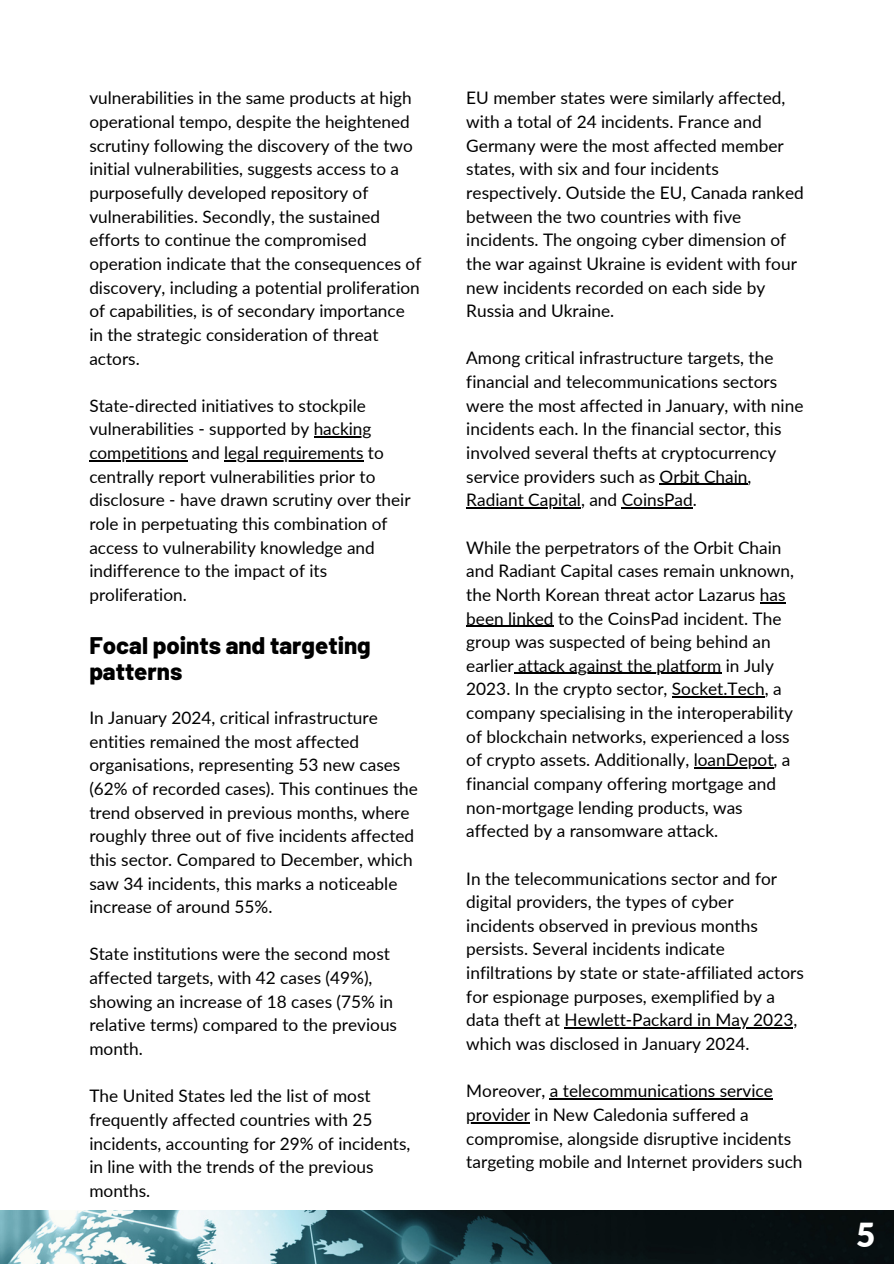
<style>
.page{position:relative;width:894px;height:1264px;background:#fff}
.page>*{position:absolute;margin:0;border:0;box-sizing:border-box;transform-origin:0 0}
.t1{font:900 33.15px "Lato";color:#fff}
.t2{font:800 24px/25.8px "Barlow";color:#000}
.t3{font:17.25px/23.7px "Lato";color:#000}
</style>
<div class="page">
<img style="left:0;top:1210px;width:893px;height:53px">
<hr style="left:313px;top:436px;width:58px;height:1px;background:#000">
<hr style="left:89px;top:460px;width:98px;height:1px;background:#000">
<hr style="left:224px;top:460px;width:139px;height:1px;background:#000">
<hr style="left:659px;top:484px;width:88px;height:1px;background:#000">
<hr style="left:466px;top:507px;width:115px;height:1px;background:#000">
<hr style="left:621px;top:507px;width:71px;height:1px;background:#000">
<svg style="left:760px;top:602px;width:25px;height:1px"></svg>
<hr style="left:466px;top:625px;width:87px;height:1px;background:#000">
<hr style="left:513px;top:673px;width:208px;height:1px;background:#000">
<hr style="left:671px;top:696px;width:93px;height:1px;background:#000">
<hr style="left:693px;top:767px;width:80px;height:1px;background:#000">
<hr style="left:564px;top:1027px;width:229px;height:1px;background:#000">
<hr style="left:549px;top:1098px;width:223px;height:1px;background:#000">
<hr style="left:466px;top:1121px;width:64px;height:2px;background:#000">
<p class="t3" style="left:89px;top:86px;width:333px">vulnerabilities in the same products at high operational tempo, despite the heightened scrutiny following the discovery of the two initial vulnerabilities, suggests access to a purposefully developed repository of vulnerabilities. Secondly, the sustained efforts to continue the compromised operation indicate that the consequences of discovery, including a potential proliferation of capabilities, is of secondary importance in the strategic consideration of threat actors.</p>
<p class="t3" style="left:89px;top:393px;width:323px">State-directed initiatives to stockpile vulnerabilities - supported by hacking competitions and legal requirements to centrally report vulnerabilities prior to disclosure - have drawn scrutiny over their role in perpetuating this combination of access to vulnerability knowledge and indifference to the impact of its proliferation.</p>
<h2 class="t2" style="left:89px;top:631px;width:283px">Focal points and targeting patterns</h2>
<p class="t3" style="left:89px;top:705px;width:330px">In January 2024, critical infrastructure entities remained the most affected organisations, representing 53 new cases (62% of recorded cases). This continues the trend observed in previous months, where roughly three out of five incidents affected this sector. Compared to December, which saw 34 incidents, this marks a noticeable increase of around 55%.</p>
<p class="t3" style="left:89px;top:941px;width:309px">State institutions were the second most affected targets, with 42 cases (49%), showing an increase of 18 cases (75% in relative terms) compared to the previous month.</p>
<p class="t3" style="left:89px;top:1083px;width:322px">The United States led the list of most frequently affected countries with 25 incidents, accounting for 29% of incidents, in line with the trends of the previous months.</p>
<p class="t3" style="left:466px;top:86px;width:339px">EU member states were similarly affected, with a total of 24 incidents. France and Germany were the most affected member states, with six and four incidents respectively. Outside the EU, Canada ranked between the two countries with five incidents. The ongoing cyber dimension of the war against Ukraine is evident with four new incidents recorded on each side by Russia and Ukraine.</p>
<p class="t3" style="left:466px;top:346px;width:338px">Among critical infrastructure targets, the financial and telecommunications sectors were the most affected in January, with nine incidents each. In the financial sector, this involved several thefts at cryptocurrency service providers such as Orbit Chain, Radiant Capital, and CoinsPad.</p>
<p class="t3" style="left:466px;top:535px;width:329px">While the perpetrators of the Orbit Chain and Radiant Capital cases remain unknown, the North Korean threat actor Lazarus has been linked to the CoinsPad incident. The group was suspected of being behind an earlier attack against the platform in July 2023. In the crypto sector, Socket.Tech, a company specialising in the interoperability of blockchain networks, experienced a loss of crypto assets. Additionally, loanDepot, a financial company offering mortgage and non-mortgage lending products, was affected by a ransomware attack.</p>
<p class="t3" style="left:466px;top:866px;width:339px">In the telecommunications sector and for digital providers, the types of cyber incidents observed in previous months persists. Several incidents indicate infiltrations by state or state-affiliated actors for espionage purposes, exemplified by a data theft at Hewlett-Packard in May 2023, which was disclosed in January 2024.</p>
<p class="t3" style="left:466px;top:1078px;width:337px">Moreover, a telecommunications service provider in New Caledonia suffered a compromise, alongside disruptive incidents targeting mobile and Internet providers such</p>
<h1 class="t1" style="left:856px;top:1214px;width:21px">5</h1>
</div>
